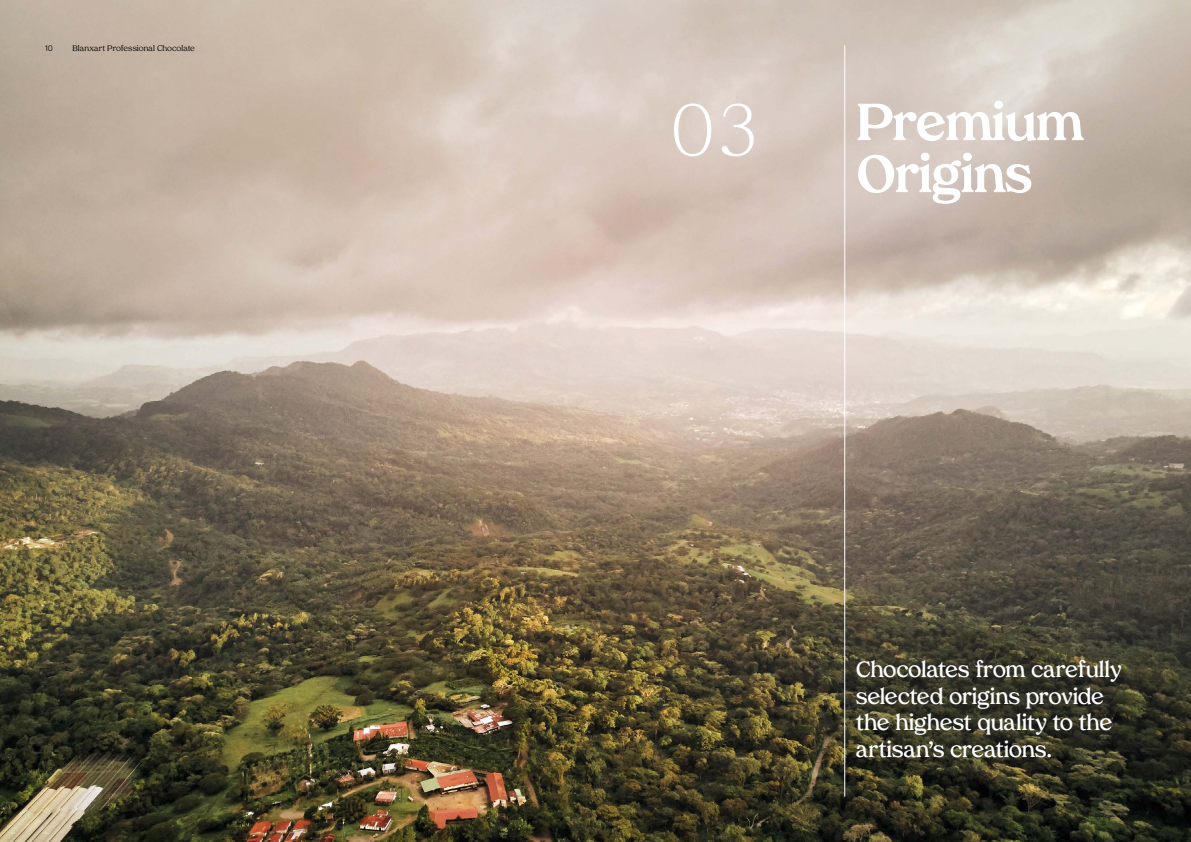
<style>
.page{position:relative;width:1191px;height:842px;background:#fff}
.page>*{position:absolute;margin:0;border:0;box-sizing:border-box;transform-origin:0 0}
.t1{font:300 72px "Tropiline";color:#fff}
.t2{font:700 52px/52px "Tropiline";letter-spacing:-.025em;color:#fff}
.t3{font:600 22px/26.4px "Tropiline";letter-spacing:-.015em;color:#fff}
.t4{font:8px "Tropiline";letter-spacing:.005em;color:#000}
.t5{font:8px "Tropiline Sans";color:#000}
</style>
<div class="page">
<img style="left:0;top:0;width:1191px;height:842px">
<hr style="left:844px;top:45px;width:1px;height:752px;background:#fff">
<p class="t5" style="left:45px;top:43px;width:9px">10</p>
<p class="t4" style="left:72px;top:44px;width:124px">Blanxart Professional Chocolate</p>
<h1 class="t1" style="left:670px;top:88px;width:89px">03</h1>
<h2 class="t2" style="left:856px;top:96px;width:229px">Premium<br>Origins</h2>
<p class="t3" style="left:856px;top:657px;width:267px">Chocolates from carefully selected origins provide the highest quality to the artisan’s creations.</p>
</div>
